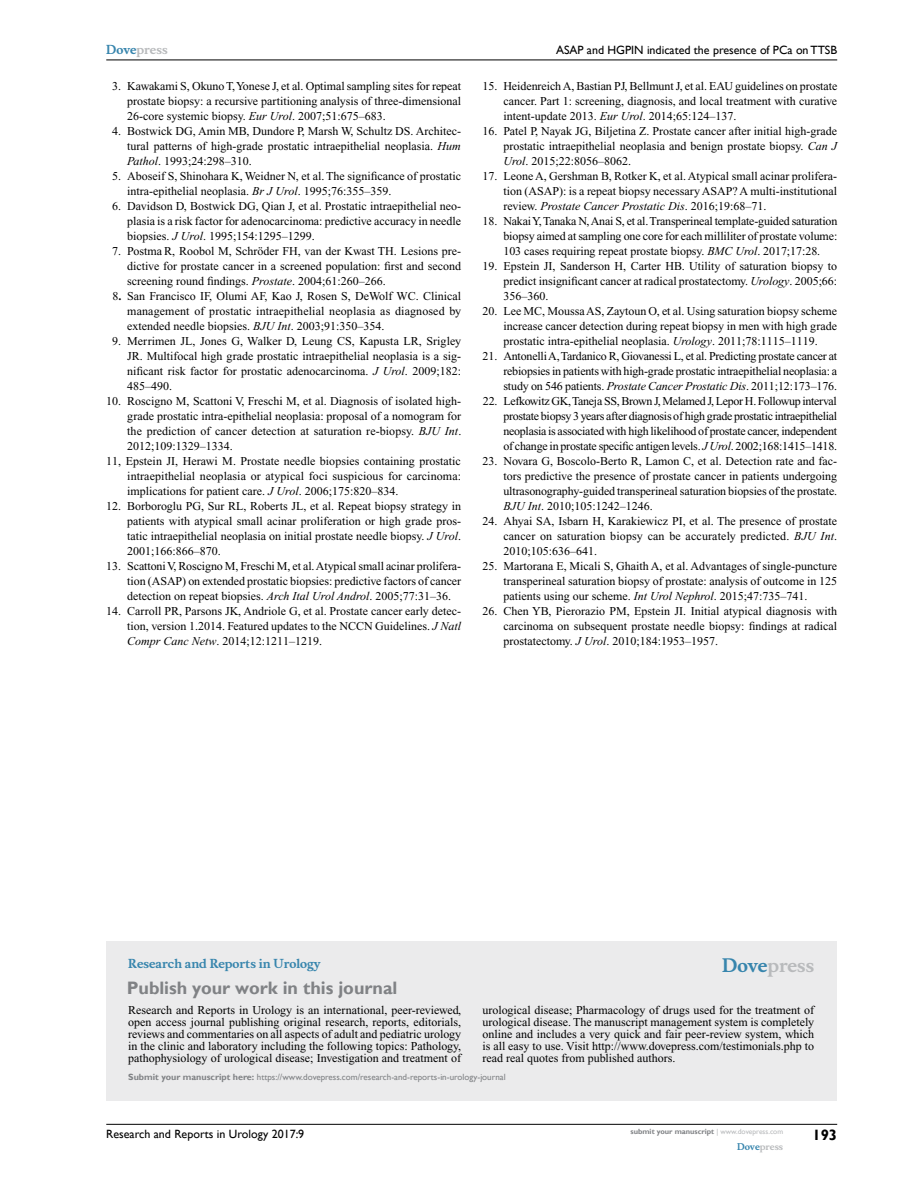
<style>
.page{position:relative;width:918px;height:1188px;background:#fff}
.page>*{position:absolute;margin:0;border:0;box-sizing:border-box;transform-origin:0 0}
.t1{font:700 18px "Gill Sans";color:#808285}
.t2{font:700 18px "Musee";color:#b8babc}
.t3{font:700 15px "Gill Sans";color:#000}
.t4{font:12px/15px "Times New Roman";color:#000;text-align:justify}
.t5{font:12px "Gill Sans";color:#000}
.t6{font:700 12px "Musee";color:#3785ad}
.t7{font:700 12px "Musee";color:#b8babc}
.t8{font:9px "Gill Sans";color:#808285}
.t9{font:700 9px "Musee";color:#b8babc}
.t10{font:700 7.5px "Gill Sans";color:#808285}
.s1{color:#3785ad}
.s2{font-style:italic}
.s3{font-weight:700}
.s4{font-weight:400;color:#b8babc}
</style>
<div class="page">
<div style="left:106px;top:941px;width:731px;height:159px;background:#ebebec"></div>
<hr style="left:106px;top:1124px;width:731px;height:1px;background:#000">
<hr style="left:106px;top:60px;width:731px;height:1px;background:#000">
<p class="t7" style="left:106px;top:43px;width:63px"><span class="s1">Dove</span>press</p>
<p class="t4" style="left:127px;top:79px;width:335px;text-indent:-15px">3. Kawakami S, Okuno T, Yonese J, et al. Optimal sampling sites for repeat prostate biopsy: a recursive partitioning analysis of three-dimensional 26-core systemic biopsy. <span class="s2">Eur Urol</span>. 2007;51:675–683.</p>
<p class="t4" style="left:127px;top:124px;width:335px;text-indent:-15px">4. Bostwick DG, Amin MB, Dundore P, Marsh W, Schultz DS. Architec&shy;tural patterns of high-grade prostatic intraepithelial neoplasia. <span class="s2">Hum Pathol</span>. 1993;24:298–310.</p>
<p class="t4" style="left:127px;top:169px;width:335px;text-indent:-15px">5. Aboseif S, Shinohara K, Weidner N, et al. The significance of prostatic intra-epithelial neoplasia. <span class="s2">Br J Urol</span>. 1995;76:355–359.</p>
<p class="t4" style="left:127px;top:199px;width:335px;text-indent:-15px">6. Davidson D, Bostwick DG, Qian J, et al. Prostatic intraepithelial neo&shy;plasia is a risk factor for adenocarcinoma: predictive accuracy in needle biopsies. <span class="s2">J Urol</span>. 1995;154:1295–1299.</p>
<p class="t4" style="left:127px;top:244px;width:335px;text-indent:-15px">7. Postma R, Roobol M, Schröder FH, van der Kwast TH. Lesions pre&shy;dictive for prostate cancer in a screened population: first and second screening round findings. <span class="s2">Prostate</span>. 2004;61:260–266.</p>
<p class="t4" style="left:127px;top:289px;width:336px;text-indent:-15px">8<span class="s3">.</span> San Francisco IF, Olumi AF, Kao J, Rosen S, DeWolf WC. Clinical management of prostatic intraepithelial neoplasia as diagnosed by extended needle biopsies. <span class="s2">BJU Int</span>. 2003;91:350–354.</p>
<p class="t4" style="left:127px;top:334px;width:335px;text-indent:-15px">9. Merrimen JL, Jones G, Walker D, Leung CS, Kapusta LR, Srigley JR. Multifocal high grade prostatic intraepithelial neoplasia is a sig&shy;nificant risk factor for prostatic adenocarcinoma. <span class="s2">J Urol</span>. 2009;182:<br>485–490.</p>
<p class="t4" style="left:106px;top:394px;width:356px">10. Roscigno M, Scattoni V, Freschi M, et al. Diagnosis of isolated high-</p>
<p class="t4" style="left:127px;top:409px;width:335px">grade prostatic intra-epithelial neoplasia: proposal of a nomogram for</p>
<p class="t4" style="left:127px;top:424px;width:336px">the prediction of cancer detection at saturation re-biopsy. <span class="s2">BJU Int</span>.</p>
<p class="t4" style="left:127px;top:439px;width:107px">2012;109:1329–1334.</p>
<p class="t4" style="left:106px;top:454px;width:356px">11, Epstein JI, Herawi M. Prostate needle biopsies containing prostatic</p>
<p class="t4" style="left:127px;top:469px;width:335px">intraepithelial neoplasia or atypical foci suspicious for carcinoma:</p>
<p class="t4" style="left:127px;top:484px;width:273px">implications for patient care. <span class="s2">J Urol</span>. 2006;175:820–834.</p>
<p class="t4" style="left:127px;top:499px;width:335px;text-indent:-21px">12. Borboroglu PG, Sur RL, Roberts JL, et al. Repeat biopsy strategy in patients with atypical small acinar proliferation or high grade pros&shy;tatic intraepithelial neoplasia on initial prostate needle biopsy. <span class="s2">J Urol</span>.<br>2001;166:866–870.</p>
<p class="t4" style="left:127px;top:559px;width:335px;text-indent:-21px">13. Scattoni V, Roscigno M, Freschi M, et al. Atypical small acinar prolifera&shy;tion (ASAP) on extended prostatic biopsies: predictive factors of cancer detection on repeat biopsies. <span class="s2">Arch Ital Urol Androl</span>. 2005;77:31–36.</p>
<p class="t4" style="left:127px;top:604px;width:335px;text-indent:-21px">14. Carroll PR, Parsons JK, Andriole G, et al. Prostate cancer early detec&shy;tion, version 1.2014. Featured updates to the NCCN Guidelines. <span class="s2">J Natl Compr Canc Netw</span>. 2014;12:1211–1219.</p>
<p class="t5" style="left:556px;top:43px;width:283px">ASAP and HGPIN indicated the presence of PCa on TTSB</p>
<p class="t4" style="left:503px;top:79px;width:336px;text-indent:-21px">15. Heidenreich A, Bastian PJ, Bellmunt J, et al. EAU guidelines on prostate cancer. Part 1: screening, diagnosis, and local treatment with curative intent-update 2013. <span class="s2">Eur Urol</span>. 2014;65:124–137.</p>
<p class="t4" style="left:503px;top:124px;width:335px;text-indent:-21px">16. Patel P, Nayak JG, Biljetina Z. Prostate cancer after initial high-grade prostatic intraepithelial neoplasia and benign prostate biopsy. <span class="s2">Can J Urol</span>. 2015;22:8056–8062.</p>
<p class="t4" style="left:503px;top:169px;width:335px;text-indent:-21px">17. Leone A, Gershman B, Rotker K, et al. Atypical small acinar prolifera&shy;tion (ASAP): is a repeat biopsy necessary ASAP? A multi-institutional review. <span class="s2">Prostate Cancer Prostatic Dis</span>. 2016;19:68–71.</p>
<p class="t4" style="left:503px;top:214px;width:335px;text-indent:-21px">18. Nakai Y, Tanaka N, Anai S, et al. Transperineal template-guided saturation biopsy aimed at sampling one core for each milliliter of prostate volume:<br>103 cases requiring repeat prostate biopsy. <span class="s2">BMC Urol</span>. 2017;17:28.</p>
<p class="t4" style="left:503px;top:259px;width:335px;text-indent:-21px">19. Epstein JI, Sanderson H, Carter HB. Utility of saturation biopsy to predict insignificant cancer at radical prostatectomy. <span class="s2">Urology</span>. 2005;66:<br>356–360.</p>
<p class="t4" style="left:503px;top:304px;width:335px;text-indent:-21px">20. Lee MC, Moussa AS, Zaytoun O, et al. Using saturation biopsy scheme increase cancer detection during repeat biopsy in men with high grade prostatic intra-epithelial neoplasia. <span class="s2">Urology</span>. 2011;78:1115–1119.</p>
<p class="t4" style="left:503px;top:349px;width:335px;text-indent:-21px">21. Antonelli A, Tardanico R, Giovanessi L, et al. Predicting prostate cancer at rebiopsies in patients with high-grade prostatic intraepithelial neoplasia: a study on 546 patients. <span class="s2">Prostate Cancer Prostatic Dis</span>. 2011;12:173–176.</p>
<p class="t4" style="left:503px;top:394px;width:335px;text-indent:-20px">22. Lefkowitz GK, Taneja SS, Brown J, Melamed J, Lepor H. Followup interval prostate biopsy 3 years after diagnosis of high grade prostatic intraepithelial neoplasia is associated with high likelihood of prostate cancer, independent of change in prostate specific antigen levels. <span class="s2">J Urol</span>. 2002;168:1415–1418.</p>
<p class="t4" style="left:503px;top:454px;width:335px;text-indent:-21px">23. Novara G, Boscolo-Berto R, Lamon C, et al. Detection rate and fac&shy;tors predictive the presence of prostate cancer in patients undergoing ultrasonography-guided transperineal saturation biopsies of the prostate.<br><span class="s2">BJU Int</span>. 2010;105:1242–1246.</p>
<p class="t4" style="left:503px;top:514px;width:335px;text-indent:-21px">24. Ahyai SA, Isbarn H, Karakiewicz PI, et al. The presence of prostate cancer on saturation biopsy can be accurately predicted. <span class="s2">BJU Int</span>.<br>2010;105:636–641.</p>
<p class="t4" style="left:503px;top:559px;width:335px;text-indent:-21px">25. Martorana E, Micali S, Ghaith A, et al. Advantages of single-puncture transperineal saturation biopsy of prostate: analysis of outcome in 125 patients using our scheme. <span class="s2">Int Urol Nephrol</span>. 2015;47:735–741.</p>
<p class="t4" style="left:503px;top:604px;width:335px;text-indent:-21px">26. Chen YB, Pierorazio PM, Epstein JI. Initial atypical diagnosis with carcinoma on subsequent prostate needle biopsy: findings at radical prostatectomy. <span class="s2">J Urol</span>. 2010;184:1953–1957.</p>
<p class="t6" style="left:128px;top:956px;width:194px">Research and Reports in Urology</p>
<h1 class="t1" style="left:127px;top:977px;width:272px">Publish your work in this journal</h1>
<h1 class="t2" style="left:722px;top:955px;width:94px"><span class="s1">Dove</span>press</h1>
<p class="t4" style="left:128px;top:1004px;width:334px;line-height:12px">Research and Reports in Urology is an international, peer-reviewed, open access journal publishing original research, reports, editorials, reviews and commentaries on all aspects of adult and pediatric urology in the clinic and laboratory including the following topics: Pathology, pathophysiology of urological disease; Investigation and treatment of</p>
<p class="t4" style="left:482px;top:1004px;width:333px;line-height:12px">urological disease; Pharmacology of drugs used for the treatment of urological disease. The manuscript management system is completely online and includes a very quick and fair peer-review system, which is all easy to use. Visit http://www.dovepress.com/testimonials.php to read real quotes from published authors.</p>
<p class="t8" style="left:128px;top:1072px;width:379px"><span class="s3">Submit your manuscript here:</span> https://www.dovepress.com/research-and-reports-in-urology-journal</p>
<p class="t5" style="left:106px;top:1127px;width:200px">Research and Reports in Urology 2017:9</p>
<p class="t10" style="left:631px;top:1127px;width:154px">submit your manuscript <span class="s4">| www.dovepress.com</span></p>
<p class="t9" style="left:737px;top:1141px;width:48px"><span class="s1">Dove</span>press</p>
<p class="t3" style="left:812px;top:1126px;width:26px">193</p>
</div>
